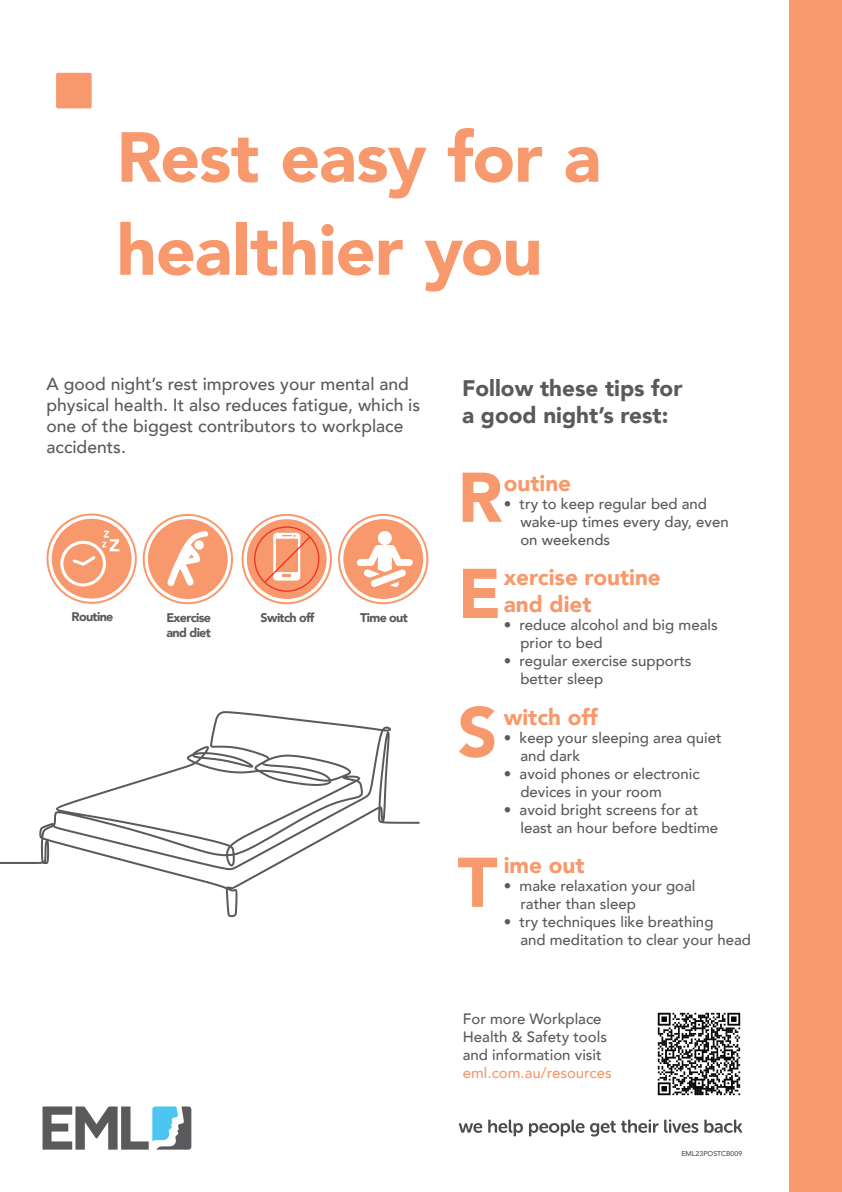
<style>
.page{position:relative;width:842px;height:1192px;background:#fff}
.page>*{position:absolute;margin:0;border:0;box-sizing:border-box;transform-origin:0 0}
.t1{font:900 70px/93px "Avenir";letter-spacing:-.01em;color:#f7996c}
.t2{font:900 69.5px/96.2px "Avenir";color:#f7996c}
.t3{font:900 22.5px/27px "Avenir";color:#f7996c}
.t4{font:900 22.5px/27px "Avenir";color:#5b595c}
.t5{font:500 17.5px/21px "Avenir";color:#5a595c}
.t6{font:500 15px/18px "Avenir";color:#5a595c}
.t7{font:500 15px "Avenir";color:#f7996c}
.t8{font:900 12.5px/15px "Avenir";letter-spacing:-.05em;color:#5b595c}
.t9{font:500 7px "Avenir";color:#4f4b4c}
</style>
<div class="page">
<div style="left:790px;top:0;width:52px;height:1192px;background:#f7996c"></div>
<svg style="left:43px;top:1106px;width:148px;height:44px"></svg>
<svg style="left:459px;top:1123px;width:23px;height:10px"></svg>
<svg style="left:488px;top:1120px;width:35px;height:16px"></svg>
<svg style="left:529px;top:1120px;width:169px;height:17px"></svg>
<svg style="left:704px;top:1120px;width:38px;height:13px"></svg>
<div style="left:56px;top:73px;width:36px;height:35px;background:#f7996c;border-radius:2px"></div>
<img style="left:658px;top:1013px;width:82px;height:83px">
<svg style="left:143px;top:514px;width:90px;height:90px"></svg>
<div style="left:194px;top:540px;width:10px;height:10px;background:#fff;border-radius:50%"></div>
<svg style="left:338px;top:514px;width:90px;height:90px"></svg>
<svg style="left:46px;top:514px;width:91px;height:90px"></svg>
<svg style="left:242px;top:514px;width:90px;height:90px"></svg>
<svg style="left:0;top:711px;width:419px;height:206px"></svg>
<h1 class="t1" style="left:117px;top:109px;width:486px">Rest easy for a healthier you</h1>
<p class="t5" style="left:46px;top:373px;width:375px">A good night’s rest improves your mental and physical health. It also reduces fatigue, which is one of the biggest contributors to workplace accidents.</p>
<p class="t8" style="left:72px;top:609px;width:43px">Routine</p>
<p class="t8" style="left:166px;top:609px;width:46px">Exercise and diet</p>
<p class="t8" style="left:261px;top:609px;width:55px">Switch off</p>
<p class="t8" style="left:360px;top:609px;width:49px">Time out</p>
<h3 class="t4" style="left:462px;top:374px;width:222px">Follow these tips for a good night’s rest:</h3>
<h2 class="t2" style="left:458px;top:448px;width:47px">R<br>E</h2>
<h3 class="t3" style="left:504px;top:469px;width:69px">outine</h3>
<p class="t6" style="left:520px;top:494px;width:210px;text-indent:-17px">• try to keep regular bed and wake-up times every day, even on weekends</p>
<h3 class="t3" style="left:504px;top:563px;width:159px">xercise routine and diet</h3>
<p class="t6" style="left:520px;top:615px;width:199px;text-indent:-17px">• reduce alcohol and big meals prior to bed</p>
<p class="t6" style="left:520px;top:651px;width:173px;text-indent:-17px">• regular exercise supports better sleep</p>
<h3 class="t3" style="left:504px;top:703px;width:96px">witch off</h3>
<p class="t6" style="left:520px;top:728px;width:203px;text-indent:-17px">• keep your sleeping area quiet and dark</p>
<p class="t6" style="left:520px;top:764px;width:181px;text-indent:-17px">• avoid phones or electronic devices in your room</p>
<p class="t6" style="left:520px;top:800px;width:199px;text-indent:-17px">• avoid bright screens for at least an hour before bedtime</p>
<h3 class="t3" style="left:504px;top:851px;width:82px">ime out</h3>
<p class="t6" style="left:520px;top:876px;width:177px;text-indent:-17px">• make relaxation your goal rather than sleep</p>
<p class="t6" style="left:520px;top:912px;width:232px;text-indent:-17px">• try techniques like breathing<br>and meditation to clear your head</p>
<h2 class="t2" style="left:458px;top:655px;width:41px;line-height:150.4px">S<br>T</h2>
<p class="t6" style="left:463px;top:1009px;width:146px">For more Workplace<br>Health &amp; Safety tools and information visit</p>
<p class="t7" style="left:463px;top:1060px;width:150px">eml.com.au/resources</p>
<p class="t9" style="left:681px;top:1147px;width:62px">EML23POSTCB009</p>
</div>
